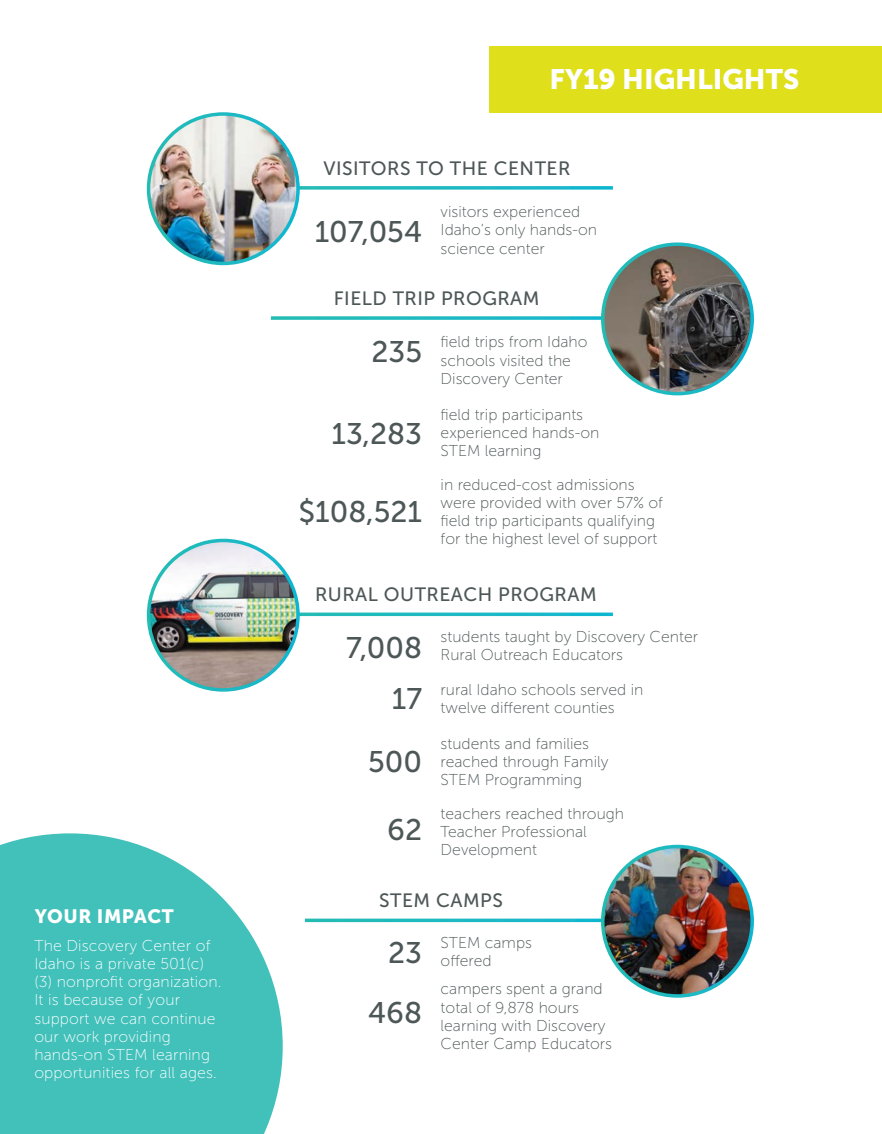
<style>
.page{position:relative;width:882px;height:1134px;background:#fff}
.page>*{position:absolute;margin:0;border:0;box-sizing:border-box;transform-origin:0 0}
.t1{font:29.75px "Museo Sans 500";color:#4e5757}
.t2{font:28px "Museo Sans 900";color:#fff}
.t3{font:19.25px "Museo Sans 500";letter-spacing:.025em;color:#4e5757}
.t4{font:19.25px "Museo Sans 900";letter-spacing:.025em;color:#fff}
.t5{font:15.75px/18.2px "Museo Sans 100";color:#4e5757}
.t6{font:15.75px/18.2px "Museo Sans 100";letter-spacing:.01em;color:#fff}
</style>
<div class="page">
<svg style="left:0;top:833px;width:283px;height:301px;background:#59c7c2"></svg>
<div style="left:489px;top:46px;width:393px;height:67px;background:#dfdf1c"></div>
<svg style="left:300px;top:186px;width:313px;height:4px"></svg>
<svg style="left:271px;top:316px;width:330px;height:4px"></svg>
<img style="left:149px;top:114px;width:149px;height:149px;border-radius:75px">
<div style="left:147px;top:112px;width:153px;height:153px;border:4px solid #fff;border-radius:50%"></div>
<img style="left:149px;top:540px;width:149px;height:149px">
<div style="left:147px;top:539px;width:153px;height:153px;border:4px solid #fff;border-radius:50%"></div>
<img style="left:603px;top:244px;width:149px;height:150px;border-radius:75px">
<div style="left:601px;top:242px;width:153px;height:153px;border:4px solid #fff;border-radius:50%"></div>
<img style="left:603px;top:847px;width:149px;height:149px">
<div style="left:601px;top:845px;width:153px;height:153px;border:4px solid #fff;border-radius:50%"></div>
<p class="t4" style="left:35px;top:905px;width:140px">YOUR IMPACT</p>
<p class="t6" style="left:34px;top:937px;width:189px">The Discovery Center of<br>Idaho is a private 501(c) (3) nonprofit organization.<br>It is because of your support we can continue our work providing hands-on STEM learning opportunities for all ages.</p>
<p class="t2" style="left:550px;top:64px;width:251px">FY19 HIGHLIGHTS</p>
<p class="t3" style="left:323px;top:158px;width:249px">VISITORS TO THE CENTER</p>
<p class="t1" style="left:315px;top:215px;width:109px">107,054</p>
<p class="t5" style="left:441px;top:203px;width:158px">visitors experienced<br>Idaho’s only hands-on science center</p>
<p class="t3" style="left:334px;top:288px;width:207px">FIELD TRIP PROGRAM</p>
<p class="t1" style="left:371px;top:336px;width:52px">235</p>
<p class="t1" style="left:331px;top:417px;width:92px">13,283</p>
<p class="t1" style="left:298px;top:496px;width:125px">$108,521</p>
<p class="t5" style="left:441px;top:333px;width:148px">field trips from Idaho schools visited the<br>Discovery Center</p>
<p class="t5" style="left:441px;top:406px;width:160px">field trip participants experienced hands-on<br>STEM learning</p>
<p class="t5" style="left:441px;top:475px;width:224px">in reduced-cost admissions were provided with over 57% of field trip participants qualifying for the highest level of support</p>
<p class="t3" style="left:315px;top:584px;width:283px">RURAL OUTREACH PROGRAM</p>
<p class="t1" style="left:346px;top:631px;width:78px">7,008</p>
<p class="t1" style="left:392px;top:683px;width:32px">17</p>
<p class="t1" style="left:368px;top:746px;width:55px">500</p>
<p class="t1" style="left:387px;top:814px;width:36px">62</p>
<p class="t5" style="left:441px;top:628px;width:259px">students taught by Discovery Center<br>Rural Outreach Educators</p>
<p class="t5" style="left:441px;top:680px;width:204px">rural Idaho schools served in twelve different counties</p>
<p class="t5" style="left:441px;top:735px;width:169px">students and families reached through Family<br>STEM Programming</p>
<p class="t5" style="left:441px;top:804px;width:185px">teachers reached through<br>Teacher Professional<br>Development</p>
<p class="t3" style="left:379px;top:890px;width:125px">STEM CAMPS</p>
<p class="t1" style="left:388px;top:936px;width:35px">23</p>
<p class="t1" style="left:368px;top:997px;width:55px">468</p>
<p class="t5" style="left:441px;top:934px;width:93px">STEM camps offered</p>
<p class="t5" style="left:441px;top:980px;width:173px">campers spent a grand total of 9,878 hours learning with Discovery<br>Center Camp Educators</p>
</div>
